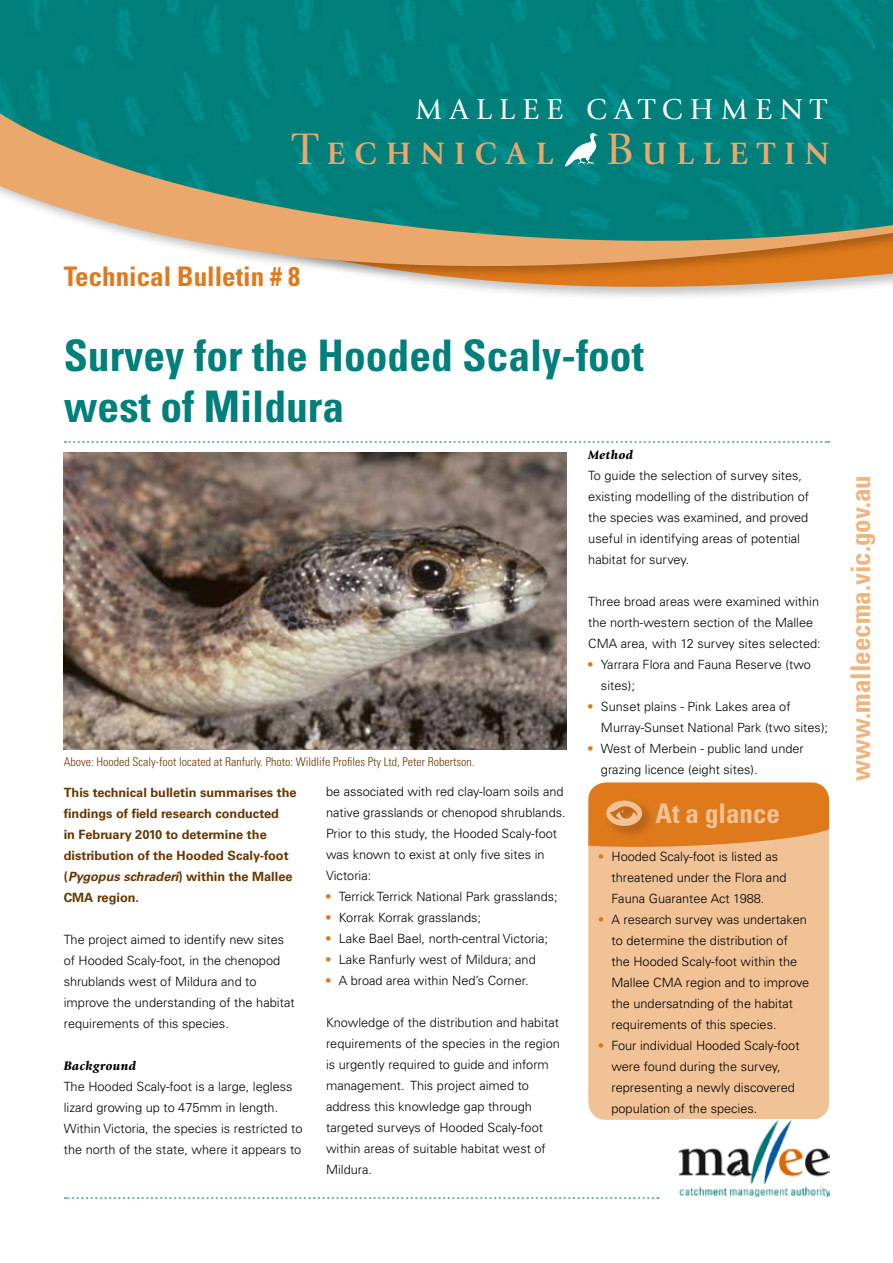
<style>
.page{position:relative;width:893px;height:1263px;background:#fff}
.page>*{position:absolute;margin:0;border:0;box-sizing:border-box;transform-origin:0 0}
.t1{font:700 condensed 43.5px/51px "Univers LT Std";color:#007f7b}
.t2{font:700 32.25px "Giovanni Std";letter-spacing:.285em;color:#eba86c}
.t3{font:30px "Giovanni Std";letter-spacing:.25em;color:#fff}
.t4{font:700 condensed 27px "Univers LT Std";color:#eeb580}
.t5{font:700 condensed 27px "Univers LT Std";color:#df7a1c}
.t6{font:700 condensed 27px "Univers LT Std";color:#f1c296}
.t7{font:italic 900 12.9px "Giovanni Std";letter-spacing:.03em;color:#000}
.t8{font:300 12.75px/21px "Univers LT Std";color:#000}
.t9{font:700 12.75px/21px "Univers LT Std";color:#663700}
.t10{font:300 condensed 12px "Univers LT Std";color:#663700}
.s1{font-weight:400;font-size:46.05px}
.s2{font-style:italic}
.s3{font-weight:400;color:#df7a1c}
</style>
<div class="page">
<div style="left:588px;top:782px;width:241px;height:338px;background:#f1c296;border-radius:18px"></div>
<svg style="left:588px;top:782px;width:241px;height:68px;background:#e0852f"></svg>
<img style="left:64px;top:453px;width:503px;height:297px">
<svg style="left:186px;top:248px;width:707px;height:49px"></svg>
<img style="left:0;top:0;width:893px;height:248px">
<svg style="left:65px;top:441px;width:764px;height:2px"></svg>
<svg style="left:563px;top:132px;width:35px;height:35px"></svg>
<svg style="left:65px;top:1197px;width:593px;height:2px"></svg>
<img style="left:680px;top:1120px;width:149px;height:77px">
<h3 class="t3" style="left:416px;top:92px;width:412px">MALLEE CATCHMENT</h3>
<h2 class="t2" style="left:293px;top:134px;width:538px"><span class="s1">T</span>ECHNICAL <span class="s1">B</span>ULLETIN</h2>
<h3 class="t5" style="left:64px;top:260px;width:238px">Technical Bulletin # 8</h3>
<h1 class="t1" style="left:64px;top:330px;width:581px">Survey for the Hooded Scaly-foot west of Mildura</h1>
<p class="t10" style="left:64px;top:754px;width:412px">Above: Hooded Scaly-foot located at Ranfurly. Photo: Wildlife Profiles Pty Ltd, Peter Robertson.</p>
<p class="t9" style="left:64px;top:782px;width:234px">This technical bulletin summarises the findings of field research conducted<br>in February 2010 to determine the distribution of the Hooded Scaly-foot (<span class="s2">Pygopus schraderi</span>) within the Mallee CMA region.</p>
<p class="t8" style="left:64px;top:929px;width:232px">The project aimed to identify new sites of Hooded Scaly-foot, in the chenopod shrublands west of Mildura and to improve the understanding of the habitat requirements of this species.</p>
<p class="t7" style="left:64px;top:1059px;width:74px">Background</p>
<p class="t8" style="left:64px;top:1076px;width:240px">The Hooded Scaly-foot is a large, legless lizard growing up to 475mm in length.<br>Within Victoria, the species is restricted to the north of the state, where it appears to</p>
<p class="t8" style="left:326px;top:781px;width:241px">be associated with red clay-loam soils and native grasslands or chenopod shrublands.<br>Prior to this study, the Hooded Scaly-foot was known to exist at only five sites in Victoria:</p>
<p class="t8" style="left:326px;top:886px;width:233px"><span class="s3">•</span> Terrick Terrick National Park grasslands;</p>
<p class="t8" style="left:326px;top:907px;width:157px"><span class="s3">•</span> Korrak Korrak grasslands;</p>
<p class="t8" style="left:326px;top:928px;width:224px"><span class="s3">•</span> Lake Bael Bael, north-central Victoria;</p>
<p class="t8" style="left:326px;top:949px;width:211px"><span class="s3">•</span> Lake Ranfurly west of Mildura; and</p>
<p class="t8" style="left:326px;top:970px;width:204px"><span class="s3">•</span> A broad area within Ned’s Corner.</p>
<p class="t8" style="left:326px;top:1012px;width:235px">Knowledge of the distribution and habitat requirements of the species in the region is urgently required to guide and inform management. This project aimed to address this knowledge gap through targeted surveys of Hooded Scaly-foot within areas of suitable habitat west of Mildura.</p>
<p class="t7" style="left:588px;top:447px;width:46px">Method</p>
<p class="t8" style="left:588px;top:465px;width:222px">To guide the selection of survey sites, existing modelling of the distribution of the species was examined, and proved useful in identifying areas of potential habitat for survey.</p>
<p class="t8" style="left:588px;top:591px;width:234px">Three broad areas were examined within the north-western section of the Mallee<br>CMA area, with 12 survey sites selected:</p>
<p class="t8" style="left:601px;top:654px;width:211px;text-indent:-13px"><span class="s3">•</span> Yarrara Flora and Fauna Reserve (two sites);</p>
<p class="t8" style="left:601px;top:696px;width:229px;text-indent:-13px"><span class="s3">•</span> Sunset plains - Pink Lakes area of<br>Murray-Sunset National Park (two sites);</p>
<p class="t8" style="left:601px;top:738px;width:204px;text-indent:-13px"><span class="s3">•</span> West of Merbein - public land under grazing licence (eight sites).</p>
<h3 class="t6" style="left:656px;top:797px;width:126px">At a glance</h3>
<p class="t8" style="left:611px;top:846px;width:177px;text-indent:-13px"><span class="s3">•</span> Hooded Scaly-foot is listed as threatened under the Flora and<br>Fauna Guarantee Act 1988.</p>
<p class="t8" style="left:611px;top:909px;width:199px;text-indent:-13px"><span class="s3">•</span> A research survey was undertaken to determine the distribution of the Hooded Scaly-foot within the<br>Mallee CMA region and to improve the undersatnding of the habitat requirements of this species.</p>
<p class="t8" style="left:611px;top:1035px;width:190px;text-indent:-13px"><span class="s3">•</span> Four individual Hooded Scaly-foot were found during the survey, representing a newly discovered population of the species.</p>
<h3 class="t4" style="left:844px;top:781px;width:307px;rotate:-90deg">www.malleecma.vic.gov.au</h3>
</div>
